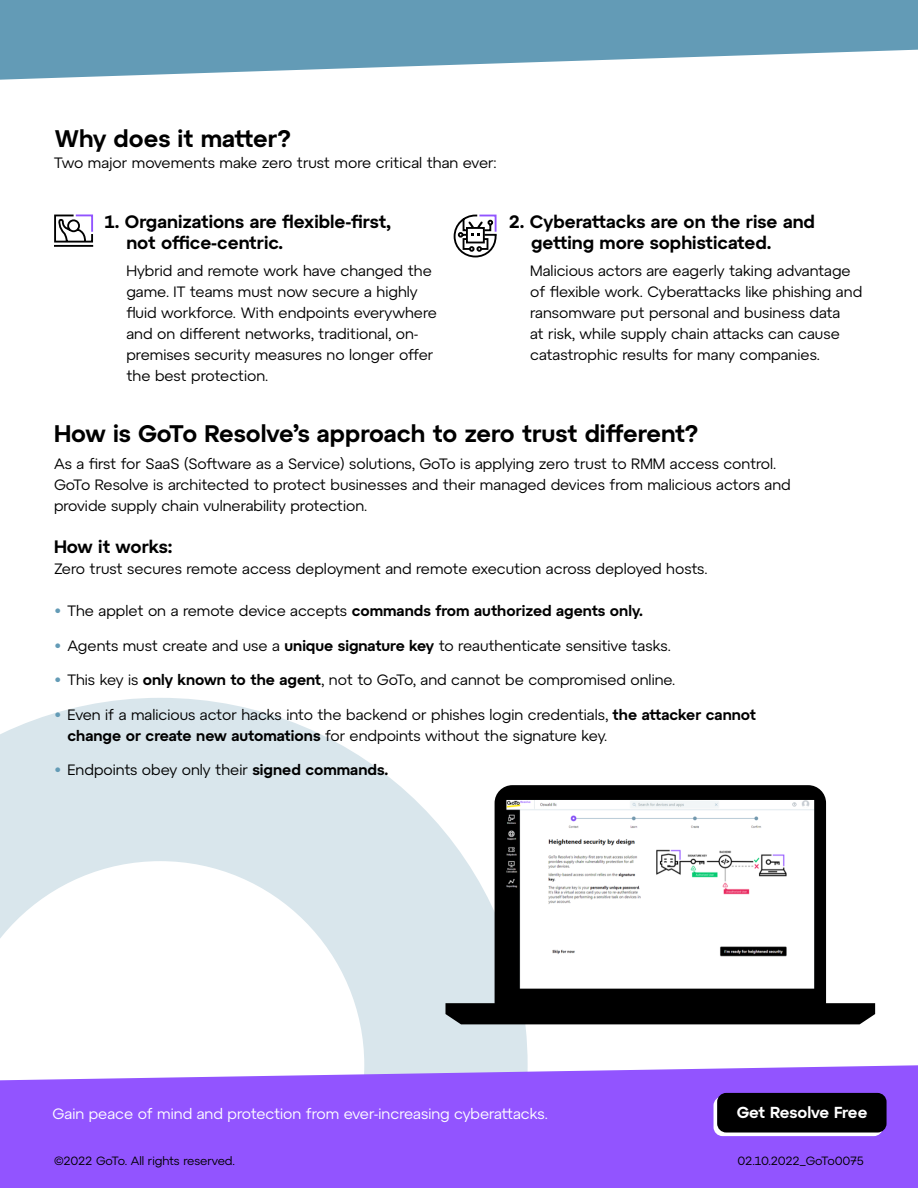
<style>
.page{position:relative;width:918px;height:1188px;background:#fff}
.page>*{position:absolute;margin:0;border:0;box-sizing:border-box;transform-origin:0 0}
.t1{font:600 24px "Atyp BL Text";color:#000}
.t2{font:600 18px/21px "Atyp BL Text";color:#000}
.t3{font:600 15.9px "Atyp BL Text";letter-spacing:-.015em;color:#fff}
.t4{font:15px/21px "Atyp BL Text";color:#000}
.t5{font:600 15px "Atyp BL Text";color:#000}
.t6{font:15px "Atyp BL Text";color:#fff}
.t7{font:12px "Atyp BL Text";letter-spacing:-.015em;color:#000}
.s1{font-weight:400;color:#639bb6}
.s2{font-weight:400}
.s3{color:#639bb6}
.s4{font-weight:600}
</style>
<div class="page">
<svg style="left:0;top:698px;width:528px;height:367px;fill:#d9e6ec"></svg>
<svg style="left:0;top:0;width:918px;height:80px;fill:#639bb6"></svg>
<svg style="left:0;top:1065px;width:918px;height:123px;background:#985ffe"></svg>
<div style="left:714px;top:1097px;width:169px;height:39px;background:#fff;border-radius:9px"></div>
<div style="left:717px;top:1093px;width:170px;height:40px;background:#000;border-radius:9px"></div>
<svg style="left:54px;top:214px;width:40px;height:33px"></svg>
<svg style="left:453px;top:214px;width:44px;height:44px"></svg>
<svg style="left:445px;top:785px;width:430px;height:239px"></svg>
<h1 class="t1" style="left:54px;top:124px;width:238px">Why does it matter?</h1>
<p class="t4" style="left:54px;top:152px;width:444px">Two major movements make zero trust more critical than ever:</p>
<p class="t2" style="left:126px;top:211px;width:266px;text-indent:-22px">1. Organizations are flexible-first, not office-centric.</p>
<p class="t4" style="left:126px;top:260px;width:312px">Hybrid and remote work have changed the game. IT teams must now secure a highly fluid workforce. With endpoints everywhere and on different networks, traditional, on&shy;premises security measures no longer offer the best protection.</p>
<p class="t2" style="left:531px;top:211px;width:286px;text-indent:-22px">2. Cyberattacks are on the rise and getting more sophisticated.</p>
<p class="t4" style="left:530px;top:260px;width:333px">Malicious actors are eagerly taking advantage of flexible work. Cyberattacks like phishing and ransomware put personal and business data<br>at risk, while supply chain attacks can cause catastrophic results for many companies.</p>
<h1 class="t1" style="left:54px;top:420px;width:646px">How is GoTo Resolve’s approach to zero trust different?</h1>
<p class="t4" style="left:54px;top:453px;width:738px">As a first for SaaS (Software as a Service) solutions, GoTo is applying zero trust to RMM access control.<br>GoTo Resolve is architected to protect businesses and their managed devices from malicious actors and provide supply chain vulnerability protection.</p>
<p class="t2" style="left:54px;top:536px;width:120px">How it works:</p>
<p class="t4" style="left:54px;top:558px;width:655px">Zero trust secures remote access deployment and remote execution across deployed hosts.</p>
<p class="t5" style="left:54px;top:602px;width:590px"><span class="s1">•</span> <span class="s2">The applet on a remote device accepts</span> commands from authorized agents only.</p>
<p class="t4" style="left:54px;top:635px;width:618px"><span class="s3">•</span> Agents must create and use a <span class="s4">unique signature key</span> to reauthenticate sensitive tasks.</p>
<p class="t4" style="left:54px;top:669px;width:623px"><span class="s3">•</span> This key is <span class="s4">only known to the agent</span>, not to GoTo, and cannot be compromised online.</p>
<p class="t4" style="left:68px;top:704px;width:690px;text-indent:-14px"><span class="s3">•</span> Even if a malicious actor hacks into the backend or phishes login credentials, <span class="s4">the attacker cannot change or create new automations</span> for endpoints without the signature key.</p>
<p class="t4" style="left:54px;top:759px;width:336px"><span class="s3">•</span> Endpoints obey only their <span class="s4">signed commands.</span></p>
<p class="t6" style="left:52px;top:1105px;width:497px">Gain peace of mind and protection from ever-increasing cyberattacks.</p>
<p class="t3" style="left:737px;top:1103px;width:132px">Get Resolve Free</p>
<p class="t7" style="left:54px;top:1154px;width:183px">©2022 GoTo. All rights reserved.</p>
<p class="t7" style="left:737px;top:1154px;width:128px">02.10.2022_GoTo0075</p>
</div>
